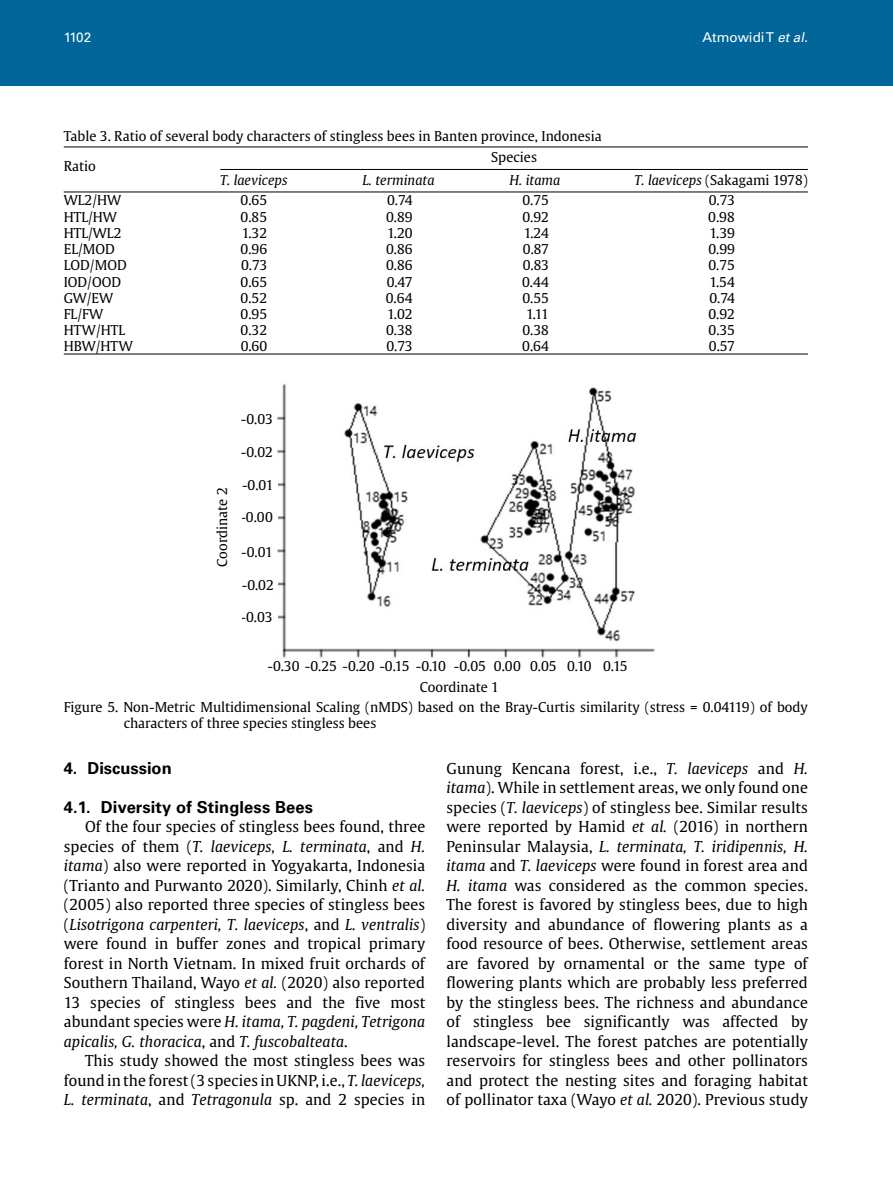
<style>
.page{position:relative;width:893px;height:1191px;background:#fff}
.page>*{position:absolute;margin:0;border:0;box-sizing:border-box;transform-origin:0 0}
.t1{font:700 16.5px "Univers LT Std";letter-spacing:.01em;color:#000}
.t2{font:15px/19.5px "Gulliver";letter-spacing:.005em;color:#000;text-align:justify}
.t3{font:13.5px/16.2px "Gulliver";color:#000;text-align:justify}
.t4{font:italic 13.5px "Gulliver";color:#000}
.t5{font:13.5px "Univers LT Std";color:#fff}
.s1{font-style:italic}
</style>
<div class="page">
<hr style="left:64px;top:147px;width:744px;height:1px;background:#000">
<hr style="left:220px;top:169px;width:588px;height:1px;background:#000">
<hr style="left:64px;top:192px;width:744px;height:1px;background:#000">
<hr style="left:64px;top:354px;width:744px;height:1px;background:#000">
<img style="left:277px;top:384px;width:378px;height:274px">
<div style="left:235px;top:611px;width:43px;height:12px;background:#fff"></div>
<div style="left:235px;top:511px;width:43px;height:12px;background:#fff"></div>
<div style="left:238px;top:579px;width:40px;height:11px;background:#fff"></div>
<div style="left:238px;top:479px;width:40px;height:11px;background:#fff"></div>
<div style="left:0;top:0;width:893px;height:85px;background:#069"></div>
<p class="t5" style="left:64px;top:30px;width:29px">1102</p>
<p class="t5" style="left:702px;top:30px;width:110px">Atmowidi T <span class="s1">etal.</span></p>
<p class="t3" style="left:64px;top:128px;width:540px">Table 3. Ratio of several body characters of stingless bees in Banten province, Indonesia</p>
<p class="t3" style="left:64px;top:158px;width:34px">Ratio</p>
<p class="t3" style="left:64px;top:192px;width:70px;text-align:left">WL2/HW<br>HTL/HW<br>HTL/WL2<br>EL/MOD<br>LOD/MOD<br>IOD/OOD<br>GW/EW<br>FL/FW<br>HTW/HTL<br>HBW/HTW</p>
<p class="t3" style="left:491px;top:149px;width:47px">Species</p>
<p class="t4" style="left:220px;top:171px;width:69px">T. laeviceps</p>
<p class="t4" style="left:363px;top:171px;width:73px">L. terminata</p>
<p class="t4" style="left:510px;top:171px;width:52px">H. itama</p>
<p class="t3" style="left:635px;top:172px;width:175px"><span class="s1">T. laeviceps</span> (Sakagami 1978)</p>
<p class="t3" style="left:241px;top:192px;width:28px">0.65<br>0.85<br>1.32<br>0.96<br>0.73<br>0.65<br>0.52<br>0.95<br>0.32<br>0.60</p>
<p class="t3" style="left:386px;top:192px;width:28px">0.74<br>0.89<br>1.20<br>0.86<br>0.86<br>0.47<br>0.64<br>1.02<br>0.38<br>0.73</p>
<p class="t3" style="left:522px;top:192px;width:28px">0.75<br>0.92<br>1.24<br>0.87<br>0.83<br>0.44<br>0.55<br>1.11<br>0.38<br>0.64</p>
<p class="t3" style="left:708px;top:192px;width:28px">0.73<br>0.98<br>1.39<br>0.99<br>0.75<br>1.54<br>0.74<br>0.92<br>0.35<br>0.57</p>
<p class="t3" style="left:241px;top:411px;width:34px">-0.03</p>
<p class="t3" style="left:214px;top:567px;width:81px;rotate:-90deg">Coordinate 2</p>
<p class="t3" style="left:241px;top:444px;width:34px">-0.02</p>
<p class="t3" style="left:242px;top:477px;width:33px">-0.01</p>
<p class="t3" style="left:240px;top:509px;width:34px">-0.00</p>
<p class="t3" style="left:241px;top:544px;width:33px">-0.01</p>
<p class="t3" style="left:242px;top:577px;width:34px">-0.02</p>
<p class="t3" style="left:241px;top:609px;width:34px">-0.03</p>
<p class="t3" style="left:267px;top:657px;width:144px">-0.30 -0.25 -0.20 -0.15</p>
<p class="t3" style="left:416px;top:657px;width:32px">-0.10</p>
<p class="t3" style="left:420px;top:655px;width:81px;line-height:21.3px;text-indent:34px">-0.05<br>Coordinate 1</p>
<p class="t3" style="left:494px;top:657px;width:135px">0.00 0.05 0.10 0.15</p>
<p class="t3" style="left:124px;top:699px;width:686px;text-indent:-60px">Figure 5. Non-Metric Multidimensional Scaling (nMDS) based on the Bray-Curtis similarity (stress = 0.04119) of body characters of three species stingless bees</p>
<p class="t1" style="left:64px;top:758px;width:109px">4. Discussion</p>
<p class="t1" style="left:64px;top:797px;width:251px">4.1. Diversity of Stingless Bees</p>
<p class="t2" style="left:64px;top:817px;width:363px;text-indent:21px">Of the four species of stingless bees found, three species of them (<span class="s1">T. laeviceps, L. terminata</span>, and <span class="s1">H. itama</span>) also were reported in Yogyakarta, Indonesia (Trianto and Purwanto 2020). Similarly, Chinh <span class="s1">et al. </span>(2005) also reported three species of stingless bees (<span class="s1">Lisotrigona carpenteri, T. laeviceps</span>, and <span class="s1">L. ventralis</span>) were found in buffer zones and tropical primary forest in North Vietnam. In mixed fruit orchards of Southern Thailand, Wayo <span class="s1">et al.</span> (2020) also reported 13 species of stingless bees and the five most abundant species were <span class="s1">H. itama, T. pagdeni, Tetrigona apicalis, G. thoracica</span>, and <span class="s1">T. fuscobalteata</span>.</p>
<p class="t2" style="left:64px;top:1051px;width:363px;text-indent:21px">This study showed the most stingless bees was found in the forest (3 species in UKNP, i.e., <span class="s1">T. laeviceps, L. terminata</span>, and <span class="s1">Tetragonula</span> sp. and 2 species in</p>
<p class="t2" style="left:446px;top:758px;width:363px">Gunung Kencana forest, i.e., <span class="s1">T. laeviceps</span> and <span class="s1">H. itama</span>). While in settlement areas, we only found one species (<span class="s1">T. laeviceps</span>) of stingless bee. Similar results were reported by Hamid <span class="s1">et al.</span> (2016) in northern Peninsular Malaysia, <span class="s1">L. terminata, T. iridipennis, H. itama</span> and <span class="s1">T. laeviceps</span> were found in forest area and <span class="s1">H. itama</span> was considered as the common species.<br>The forest is favored by stingless bees, due to high diversity and abundance of flowering plants as a food resource of bees. Otherwise, settlement areas are favored by ornamental or the same type of flowering plants which are probably less preferred by the stingless bees. The richness and abundance of stingless bee significantly was affected by landscape-level. The forest patches are potentially reservoirs for stingless bees and other pollinators and protect the nesting sites and foraging habitat of pollinator taxa (Wayo <span class="s1">et al.</span> 2020). Previous study</p>
</div>
